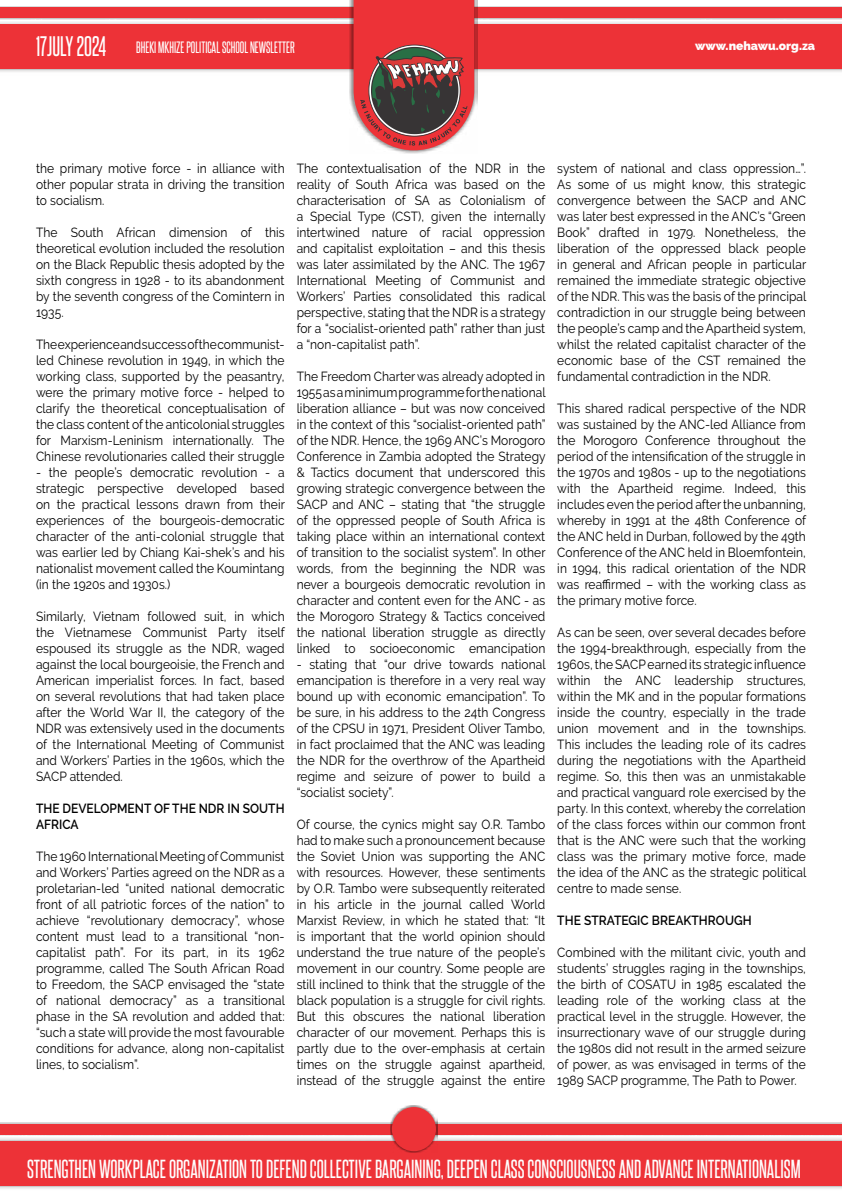
<style>
.page{position:relative;width:842px;height:1191px;background:#fff}
.page>*{position:absolute;margin:0;border:0;box-sizing:border-box;transform-origin:0 0}
.t1{font:24px "Steelfish Rg";color:#fff}
.t2{font:22.2px "Steelfish Rg";color:#fefefe}
.t3{font:14px "Steelfish Rg";color:#fefefe}
.t4{font:13.2px/16px "Raleway";letter-spacing:.005em;color:#000;text-align:justify;scale:.91 1}
.t5{font:600 13.2px/16px "Raleway";letter-spacing:.005em;color:#000;scale:.91 1}
.t6{font:900 12px "Raleway";color:#fefefe}
</style>
<div class="page">
<img style="left:0;top:6px;width:842px;height:70px">
<div style="left:0;top:25px;width:842px;height:44px;background:#ed3237"></div>
<div style="left:0;top:8px;width:842px;height:10px;background:#ed3237"></div>
<img style="left:350px;top:0;width:128px;height:154px">
<svg style="left:354px;top:0;width:120px;height:150px"></svg>
<img style="left:0;top:1122px;width:842px;height:67px">
<div style="left:0;top:1141px;width:842px;height:44px;background:#ed3237"></div>
<div style="left:0;top:1124px;width:842px;height:10px;background:#ed3237"></div>
<img style="left:390px;top:1105px;width:47px;height:47px">
<div style="left:392px;top:1107px;width:44px;height:44px;background:#ed3237;border-radius:50%"></div>
<h1 class="t1" style="left:36px;top:30px;width:72px">17JULY 2024</h1>
<p class="t3" style="left:136px;top:37px;width:160px">BHEKI MKHIZE POLITICAL SCHOOL NEWSLETTER</p>
<p class="t6" style="left:695px;top:39px;width:122px">www.nehawu.org.za</p>
<p class="t4" style="left:36px;top:160px;width:275px">the primary motive force - in alliance with other popular strata in driving the transition to socialism.</p>
<p class="t4" style="left:36px;top:224px;width:275px">The South African dimension of this theoretical evolution included the resolution on the Black Republic thesis adopted by the sixth congress in 1928 - to its abandonment by the seventh congress of the Comintern in 1935.</p>
<p class="t4" style="left:36px;top:336px;width:275px">The experience and success of the communist&shy;led Chinese revolution in 1949, in which the working class, supported by the peasantry, were the primary motive force - helped to clarify the theoretical conceptualisation of the class content of the anticolonial struggles for Marxism-Leninism internationally. The Chinese revolutionaries called their struggle</p>
<p class="t4" style="left:36px;top:464px;width:275px">- the people’s democratic revolution - a strategic perspective developed based on the practical lessons drawn from their experiences of the bourgeois-democratic character of the anti-colonial struggle that was earlier led by Chiang Kai-shek’s and his nationalist movement called the Koumintang (in the 1920s and 1930s.)</p>
<p class="t4" style="left:36px;top:608px;width:275px">Similarly, Vietnam followed suit, in which the Vietnamese Communist Party itself espoused its struggle as the NDR, waged against the local bourgeoisie, the French and American imperialist forces. In fact, based on several revolutions that had taken place after the World War II, the category of the NDR was extensively used in the documents of the International Meeting of Communist and Workers’ Parties in the 1960s, which the SACP attended.</p>
<p class="t5" style="left:36px;top:800px;width:275px">THE DEVELOPMENT OF THE NDR IN SOUTH<br>AFRICA</p>
<p class="t4" style="left:36px;top:848px;width:275px">The 1960 International Meeting of Communist and Workers’ Parties agreed on the NDR as a proletarian-led “united national democratic front of all patriotic forces of the nation” to achieve “revolutionary democracy”, whose content must lead to a transitional “non&shy;capitalist path”. For its part, in its 1962 programme, called The South African Road to Freedom, the SACP envisaged the “state of national democracy” as a transitional phase in the SA revolution and added that: “such a state will provide the most favourable conditions for advance, along non-capitalist lines, to socialism”.</p>
<p class="t4" style="left:297px;top:160px;width:275px">The contextualisation of the NDR in the reality of South Africa was based on the characterisation of SA as Colonialism of a Special Type (CST), given the internally intertwined nature of racial oppression and capitalist exploitation – and this thesis was later assimilated by the ANC. The 1967<br>International Meeting of Communist and Workers’ Parties consolidated this radical perspective, stating that the NDR is a strategy for a “socialist-oriented path” rather than just a “non-capitalist path”.</p>
<p class="t4" style="left:297px;top:368px;width:275px">The Freedom Charter was already adopted in 1955 as a minimum programme for the national liberation alliance – but was now conceived in the context of this “socialist-oriented path” of the NDR. Hence, the 1969 ANC’s Morogoro Conference in Zambia adopted the Strategy &amp; Tactics document that underscored this growing strategic convergence between the SACP and ANC – stating that “the struggle of the oppressed people of South Africa is taking place within an international context of transition to the socialist system”. In other words, from the beginning the NDR was never a bourgeois democratic revolution in character and content even for the ANC - as the Morogoro Strategy &amp; Tactics conceived the national liberation struggle as directly linked to socioeconomic emancipation</p>
<p class="t4" style="left:297px;top:656px;width:275px">- stating that “our drive towards national emancipation is therefore in a very real way bound up with economic emancipation”. To be sure, in his address to the 24th Congress of the CPSU in 1971, President Oliver Tambo, in fact proclaimed that the ANC was leading the NDR for the overthrow of the Apartheid regime and seizure of power to build a “socialist society”.</p>
<p class="t4" style="left:297px;top:816px;width:275px">Of course, the cynics might say O.R. Tambo had to make such a pronouncement because the Soviet Union was supporting the ANC with resources. However, these sentiments by O.R. Tambo were subsequently reiterated in his article in the journal called World Marxist Review, in which he stated that: “It is important that the world opinion should understand the true nature of the people’s movement in our country. Some people are still inclined to think that the struggle of the black population is a struggle for civil rights.<br>But this obscures the national liberation character of our movement. Perhaps this is partly due to the over-emphasis at certain times on the struggle against apartheid, instead of the struggle against the entire</p>
<p class="t4" style="left:557px;top:160px;width:275px">system of national and class oppression…”.<br>As some of us might know, this strategic convergence between the SACP and ANC was later best expressed in the ANC’s “Green Book” drafted in 1979. Nonetheless, the liberation of the oppressed black people in general and African people in particular remained the immediate strategic objective of the NDR. This was the basis of the principal contradiction in our struggle being between the people’s camp and the Apartheid system, whilst the related capitalist character of the economic base of the CST remained the fundamental contradiction in the NDR.</p>
<p class="t4" style="left:557px;top:400px;width:275px">This shared radical perspective of the NDR was sustained by the ANC-led Alliance from the Morogoro Conference throughout the period of the intensification of the struggle in the 1970s and 1980s - up to the negotiations with the Apartheid regime. Indeed, this includes even the period after the unbanning, whereby in 1991 at the 48th Conference of the ANC held in Durban, followed by the 49th Conference of the ANC held in Bloemfontein, in 1994, this radical orientation of the NDR was reaffirmed – with the working class as the primary motive force.</p>
<p class="t4" style="left:557px;top:624px;width:275px">As can be seen, over several decades before the 1994-breakthrough, especially from the 1960s, the SACP earned its strategic influence within the ANC leadership structures, within the MK and in the popular formations inside the country, especially in the trade union movement and in the townships.<br>This includes the leading role of its cadres during the negotiations with the Apartheid regime. So, this then was an unmistakable and practical vanguard role exercised by the party. In this context, whereby the correlation of the class forces within our common front that is the ANC were such that the working class was the primary motive force, made the idea of the ANC as the strategic political centre to made sense.</p>
<p class="t5" style="left:557px;top:912px;width:215px">THE STRATEGIC BREAKTHROUGH</p>
<p class="t4" style="left:557px;top:944px;width:275px">Combined with the militant civic, youth and students’ struggles raging in the townships, the birth of COSATU in 1985 escalated the leading role of the working class at the practical level in the struggle. However, the insurrectionary wave of our struggle during the 1980s did not result in the armed seizure of power, as was envisaged in terms of the 1989 SACP programme, The Path to Power.</p>
<h2 class="t2" style="left:27px;top:1153px;width:775px">STRENGTHEN WORKPLACE ORGANIZATION TO DEFEND COLLECTIVE BARGAINING, DEEPEN CLASS CONSCIOUSNESS AND ADVANCE INTERNATIONALISM</h2>
</div>
